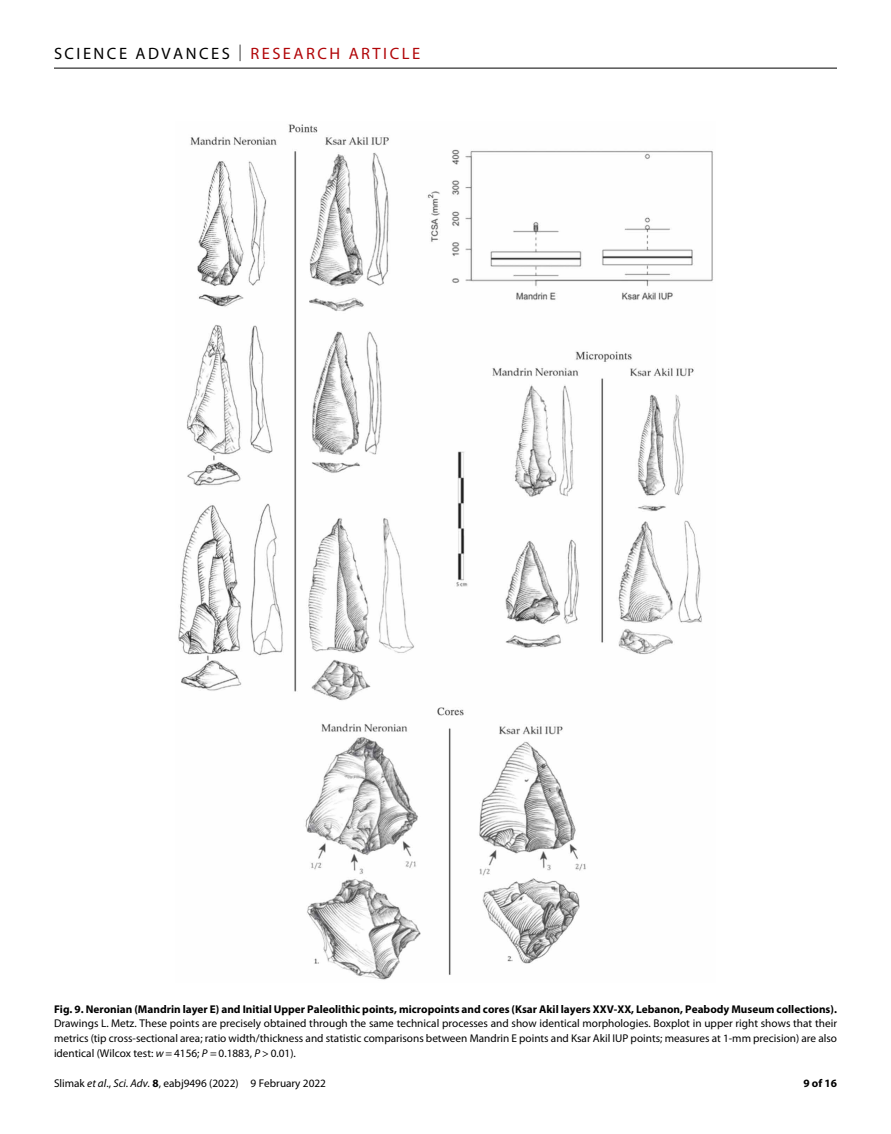
<style>
.page{position:relative;width:891px;height:1134px;background:#fff}
.page>*{position:absolute;margin:0;border:0;box-sizing:border-box;transform-origin:0 0}
.t1{font:16.5px "Myriad Pro";letter-spacing:.15em;color:#000}
.t2{font:11.25px/15px "Myriad Pro";color:#000;text-align:justify}
.t3{font:700 11.25px "Myriad Pro";color:#000}
.s1{font-weight:300}
.s2{color:#b10508}
.s3{font-style:italic}
.s4{font-weight:700}
</style>
<div class="page">
<hr style="left:54px;top:68px;width:783px;height:1px;background:#000">
<img style="left:178px;top:124px;width:535px;height:856px">
<h1 class="t1" style="left:54px;top:40px;width:368px">SCIENCE ADVANCES <span class="s1">|</span> <span class="s2">RESEARCH ARTICLE</span></h1>
<p class="t3" style="left:54px;top:1000px;width:784px">Fig. 9. Neronian (Mandrin layer E) and Initial Upper Paleolithic points, micropoints and cores (Ksar Akil layers XXV-XX, Lebanon, Peabody Museum collections).</p>
<p class="t2" style="left:54px;top:1016px;width:785px">Drawings L. Metz. These points are precisely obtained through the same technical processes and show identical morphologies. Boxplot in upper right shows that their metrics (tip cross-sectional area; ratio width/thickness and statistic comparisons between Mandrin E points and Ksar Akil IUP points; measures at 1-mm precision) are also identical (Wilcox test: <span class="s3">w</span> = 4156; <span class="s3">P</span> = 0.1883, <span class="s3">P</span> &gt; 0.01).</p>
<p class="t2" style="left:54px;top:1076px;width:274px">Slimak <span class="s3">et al</span>., <span class="s3">Sci. Adv.</span> <span class="s4">8</span>, eabj9496 (2022) 9 February 2022</p>
<p class="t3" style="left:803px;top:1074px;width:35px">9 of 16</p>
</div>
